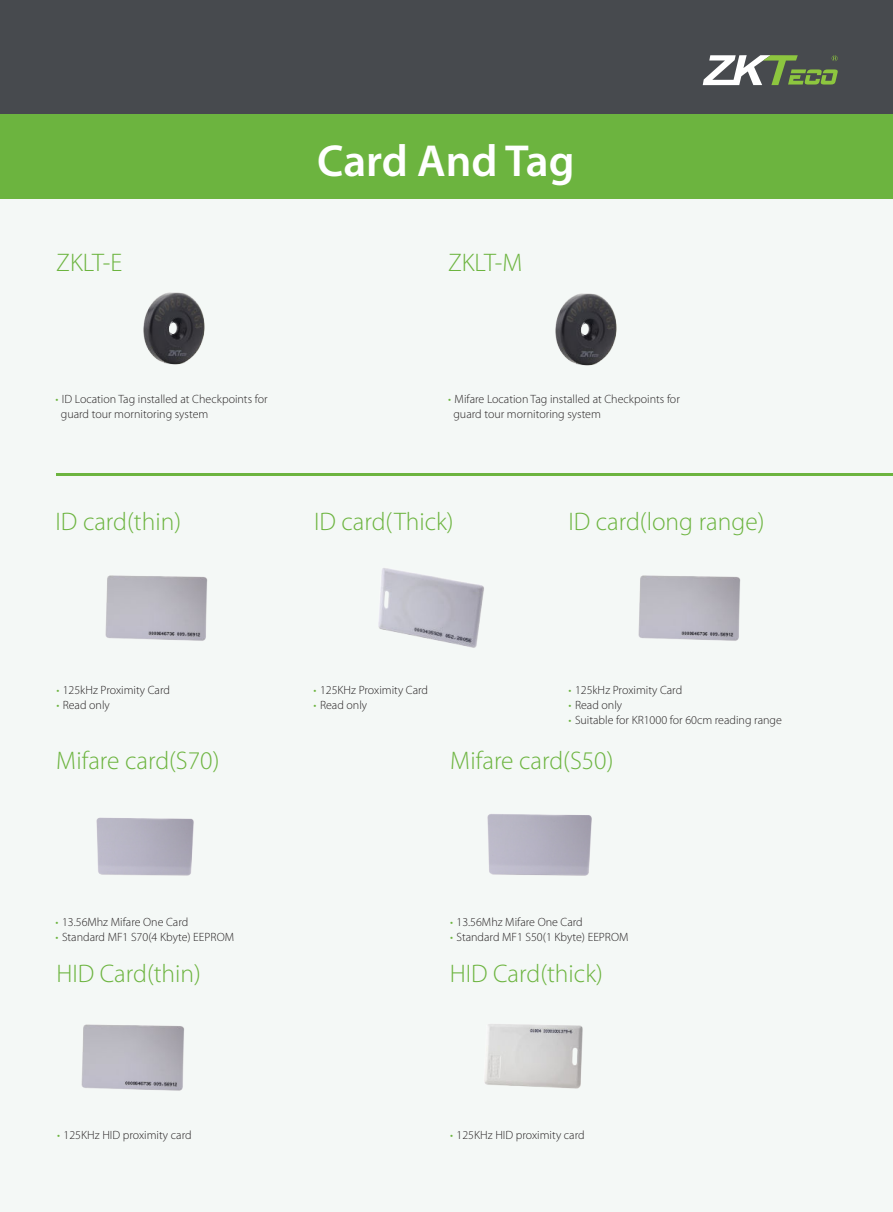
<style>
.page{position:relative;width:893px;height:1212px;background:#f4f8f6}
.page>*{position:absolute;margin:0;border:0;box-sizing:border-box;transform-origin:0 0}
.t1{font:600 45px "Myriad Pro";letter-spacing:-.005em;color:#fff}
.t2{font:300 25.5px "Myriad Pro";color:#6cb43f}
.t3{font:300 12px/15px "Myriad Pro";color:#252122}
.s1{color:#6cb43f}
</style>
<div class="page">
<div style="left:0;top:0;width:893px;height:115px;background:#474a4e"></div>
<svg style="left:703px;top:55px;width:135px;height:30px"></svg>
<div style="left:0;top:115px;width:893px;height:84px;background:#6cb43f"></div>
<hr style="left:56px;top:473px;width:837px;height:3px;background:#6cb43f">
<img style="left:484px;top:1024px;width:99px;height:65px">
<img style="left:378px;top:568px;width:106px;height:80px">
<img style="left:105px;top:575px;width:103px;height:66px">
<img style="left:638px;top:575px;width:103px;height:66px">
<img style="left:81px;top:1024px;width:103px;height:67px">
<img style="left:96px;top:817px;width:98px;height:59px">
<img style="left:487px;top:814px;width:105px;height:62px">
<img style="left:143px;top:292px;width:62px;height:73px">
<img style="left:555px;top:293px;width:62px;height:73px">
<h2 class="t2" style="left:56px;top:247px;width:68px">ZKLT-E</h2>
<p class="t3" style="left:61px;top:391px;width:208px;text-indent:-5px"><span class="s1">•</span> ID Location Tag installed at Checkpoints for guard tour mornitoring system</p>
<h1 class="t1" style="left:317px;top:144px;width:259px">Card And Tag</h1>
<h2 class="t2" style="left:448px;top:247px;width:76px">ZKLT-M</h2>
<p class="t3" style="left:453px;top:391px;width:228px;text-indent:-5px"><span class="s1">•</span> Mifare Location Tag installed at Checkpoints for guard tour mornitoring system</p>
<h2 class="t2" style="left:56px;top:506px;width:127px">ID card(thin)</h2>
<h2 class="t2" style="left:568px;top:506px;width:198px">ID card(long range)</h2>
<h2 class="t2" style="left:314px;top:506px;width:141px">ID card(Thick)</h2>
<p class="t3" style="left:56px;top:682px;width:115px"><span class="s1">•</span> 125kHz Proximity Card</p>
<p class="t3" style="left:56px;top:697px;width:55px"><span class="s1">•</span> Read only</p>
<p class="t3" style="left:314px;top:682px;width:116px"><span class="s1">•</span> 125KHz Proximity Card</p>
<p class="t3" style="left:314px;top:697px;width:55px"><span class="s1">•</span> Read only</p>
<p class="t3" style="left:569px;top:682px;width:115px"><span class="s1">•</span> 125kHz Proximity Card</p>
<p class="t3" style="left:569px;top:697px;width:55px"><span class="s1">•</span> Read only</p>
<p class="t3" style="left:569px;top:712px;width:215px"><span class="s1">•</span> Suitable for KR1000 for 60cm reading range</p>
<h2 class="t2" style="left:56px;top:745px;width:165px">Mifare card(S70)</h2>
<h2 class="t2" style="left:450px;top:745px;width:165px">Mifare card(S50)</h2>
<p class="t3" style="left:56px;top:914px;width:134px"><span class="s1">•</span> 13.56Mhz Mifare One Card</p>
<p class="t3" style="left:56px;top:929px;width:180px"><span class="s1">•</span> Standard MF1 S70(4 Kbyte) EEPROM</p>
<h2 class="t2" style="left:56px;top:958px;width:146px">HID Card(thin)</h2>
<p class="t3" style="left:450px;top:914px;width:134px"><span class="s1">•</span> 13.56Mhz Mifare One Card</p>
<p class="t3" style="left:450px;top:929px;width:180px"><span class="s1">•</span> Standard MF1 S50(1 Kbyte) EEPROM</p>
<h2 class="t2" style="left:450px;top:958px;width:155px">HID Card(thick)</h2>
<p class="t3" style="left:57px;top:1127px;width:136px"><span class="s1">•</span> 125KHz HID proximity card</p>
<p class="t3" style="left:450px;top:1127px;width:136px"><span class="s1">•</span> 125KHz HID proximity card</p>
</div>
